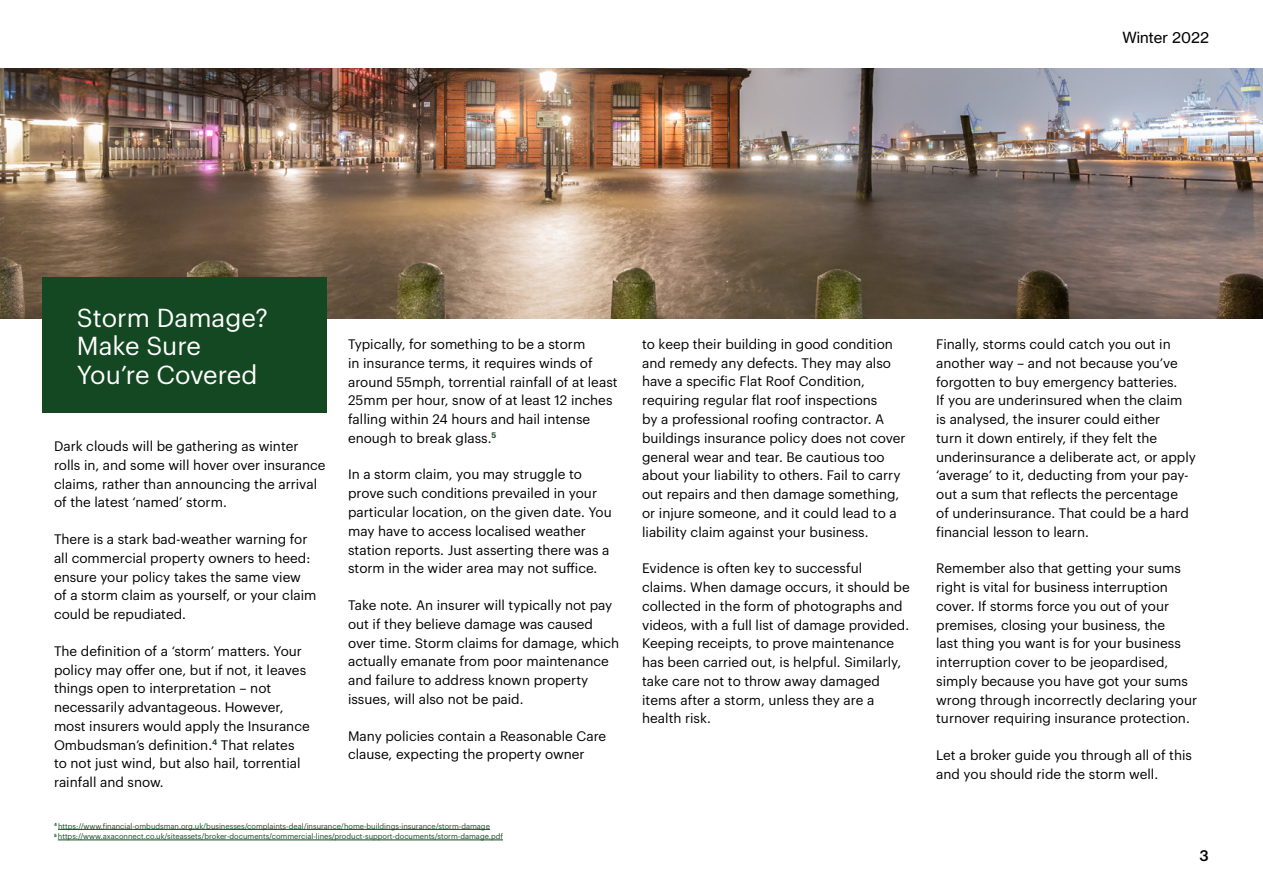
<style>
.page{position:relative;width:1263px;height:893px;background:#fff}
.page>*{position:absolute;margin:0;border:0;box-sizing:border-box;transform-origin:0 0}
.t1{font:25.5px/28.5px "Graphik";color:#fff}
.t2{font:15px "N Haas Grotesk TX Pro 55 Rg";color:#000}
.t3{font:500 15px "Graphik";color:#000}
.t4{font:13.5px/18.8px "Graphik";color:#000}
.t5{font:7.5px/10.5px "Graphik";color:#144822}
</style>
<div class="page">
<img style="left:0;top:68px;width:1263px;height:251px">
<hr style="left:58px;top:829px;width:432px;height:1px;background:#144822">
<hr style="left:58px;top:840px;width:445px;height:1px;background:#144822">
<div style="left:43px;top:277px;width:284px;height:135px;background:#144822"></div>
<p class="t2" style="left:1122px;top:29px;width:88px">Winter 2022</p>
<h1 class="t1" style="left:77px;top:301px;width:193px">Storm Damage?<br>Make Sure<br>You’re Covered</h1>
<p class="t4" style="left:54px;top:436px;width:273px">Dark clouds will be gathering as winter rolls in, and some will hover over insurance claims, rather than announcing the arrival of the latest ‘named’ storm.</p>
<p class="t4" style="left:54px;top:529px;width:264px">There is a stark bad-weather warning for all commercial property owners to heed: ensure your policy takes the same view of a storm claim as yourself, or your claim could be repudiated.</p>
<p class="t4" style="left:54px;top:640px;width:257px">The definition of a ‘storm’ matters. Your policy may offer one, but if not, it leaves things open to interpretation – not necessarily advantageous. However, most insurers would apply the Insurance Ombudsman’s definition.<sup>4</sup> That relates to not just wind, but also hail, torrential rainfall and snow.</p>
<p class="t4" style="left:348px;top:334px;width:271px">Typically, for something to be a storm<br>in insurance terms, it requires winds of around 55mph, torrential rainfall of at least 25mm per hour, snow of at least 12 inches falling within 24 hours and hail intense enough to break glass.<sup>5</sup></p>
<p class="t4" style="left:348px;top:464px;width:265px">In a storm claim, you may struggle to prove such conditions prevailed in your particular location, on the given date. You may have to access localised weather station reports. Just asserting there was a storm in the wider area may not suffice.</p>
<p class="t4" style="left:348px;top:595px;width:273px">Take note. An insurer will typically not pay out if they believe damage was caused over time. Storm claims for damage, which actually emanate from poor maintenance and failure to address known property issues, will also not be paid.</p>
<p class="t4" style="left:348px;top:725px;width:260px">Many policies contain a Reasonable Care clause, expecting the property owner</p>
<p class="t5" style="left:54px;top:820px;width:450px"><sup>4</sup> https://www.financial-ombudsman.org.uk/businesses/complaints-deal/insurance/home-buildings-insurance/storm-damage<br><sup>5</sup> https://www.axaconnect.co.uk/siteassets/broker-documents/commercial-lines/product-support-documents/storm-damage.pdf</p>
<p class="t4" style="left:642px;top:334px;width:265px">to keep their building in good condition and remedy any defects. They may also have a specific Flat Roof Condition, requiring regular flat roof inspections<br>by a professional roofing contractor. A buildings insurance policy does not cover general wear and tear. Be cautious too about your liability to others. Fail to carry out repairs and then damage something, or injure someone, and it could lead to a liability claim against your business.</p>
<p class="t4" style="left:642px;top:558px;width:269px">Evidence is often key to successful claims. When damage occurs, it should be collected in the form of photographs and videos, with a full list of damage provided.<br>Keeping receipts, to prove maintenance has been carried out, is helpful. Similarly, take care not to throw away damaged items after a storm, unless they are a health risk.</p>
<p class="t4" style="left:936px;top:334px;width:261px">Finally, storms could catch you out in another way – and not because you’ve forgotten to buy emergency batteries.<br>If you are underinsured when the claim<br>is analysed, the insurer could either<br>turn it down entirely, if they felt the underinsurance a deliberate act, or apply ‘average’ to it, deducting from your pay&shy;out a sum that reflects the percentage<br>of underinsurance. That could be a hard financial lesson to learn.</p>
<p class="t4" style="left:936px;top:558px;width:262px">Remember also that getting your sums right is vital for business interruption cover. If storms force you out of your premises, closing your business, the<br>last thing you want is for your business interruption cover to be jeopardised, simply because you have got your sums wrong through incorrectly declaring your turnover requiring insurance protection.</p>
<p class="t4" style="left:936px;top:745px;width:257px">Let a broker guide you through all of this and you should ride the storm well.</p>
<p class="t3" style="left:1199px;top:844px;width:11px">3</p>
</div>
